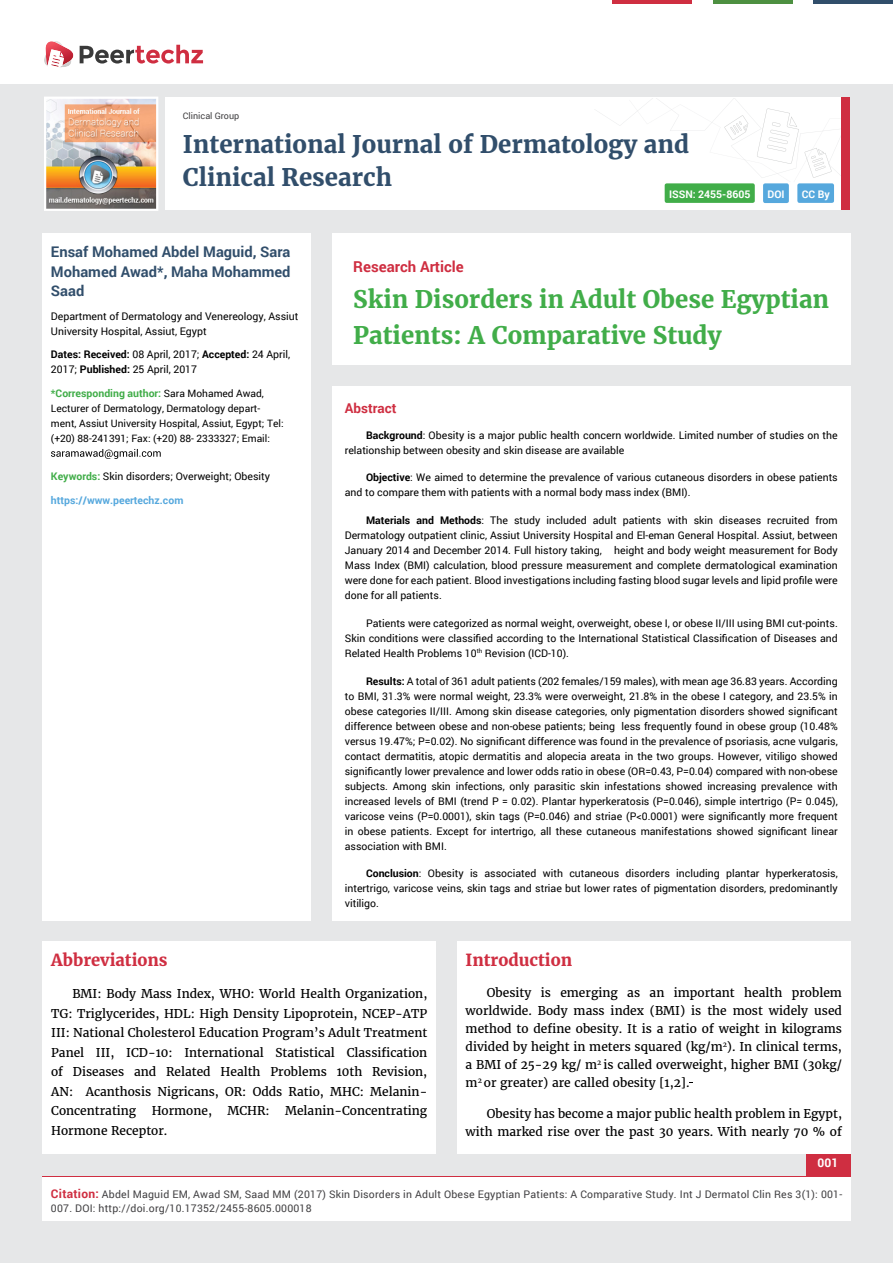
<style>
.page{position:relative;width:893px;height:1263px;background:#e6e7e8}
.page>*{position:absolute;margin:0;border:0;box-sizing:border-box;transform-origin:0 0}
.t1{font:700 24px/36px "Merriweather";color:#41ad49}
.t2{font:700 24px/33px "Merriweather";color:#314e6b}
.t3{font:700 16.5px "Merriweather";color:#cf2e41}
.t4{font:700 15px "Roboto";color:#cf2e41}
.t5{font:700 14.7px/19.5px "Roboto";color:#314e6b;text-align:justify}
.t6{font:700 13.5px "Roboto";color:#cf2e41}
.t7{font:12px/19.5px "Merriweather";color:#000;text-align:justify}
.t8{font:700 12px "Roboto";color:#fff}
.t9{font:10.5px/15px "Roboto";color:#000}
.t10{font:10.5px/13.5px "Roboto";letter-spacing:.02em;color:#414042}
.t11{font:700 10.5px "Roboto";color:#41ad49}
.t12{font:700 10.5px "Roboto";color:#56a8dd}
.t13{font:700 10.5px "Roboto";color:#fff}
.t14{font:10.2px/15px "Roboto";color:#000}
.t15{font:9px "Roboto";color:#414042}
.s1{font-weight:700}
.s2{font-weight:400;font-size:10.2px;color:#000}
.s3{font-weight:700;color:#41ad49}
.s4{font-weight:700;font-size:12px;color:#cf2e41}
</style>
<div class="page">
<div style="left:165px;top:98px;width:684px;height:112px;background:#fff"></div>
<svg style="left:596px;top:99px;width:245px;height:79px"></svg>
<div style="left:841px;top:98px;width:8px;height:112px;background:#cf2e41"></div>
<img style="left:44px;top:97px;width:114px;height:114px">
<div style="left:0;top:0;width:893px;height:83px;background:#fff"></div>
<svg style="left:44px;top:41px;width:159px;height:27px"></svg>
<div style="left:665px;top:183px;width:90px;height:20px;background:#41ad49;border-radius:2px"></div>
<div style="left:763px;top:183px;width:26px;height:20px;background:#56a8dd;border-radius:2px"></div>
<div style="left:797px;top:183px;width:37px;height:20px;background:#56a8dd;border-radius:2px"></div>
<hr style="left:713px;top:0;width:79px;height:3px;background:#4d9041">
<hr style="left:612px;top:0;width:80px;height:3px;background:#cf2e41">
<hr style="left:813px;top:0;width:80px;height:3px;background:#314e6b">
<div style="left:806px;top:1154px;width:44px;height:51px;background:#cf2e41"></div>
<div style="left:42px;top:1177px;width:809px;height:43px;background:#fff"></div>
<div style="left:332px;top:386px;width:518px;height:534px;background:#fff"></div>
<div style="left:332px;top:233px;width:518px;height:132px;background:#fff"></div>
<div style="left:42px;top:233px;width:269px;height:687px;background:#fff"></div>
<svg style="left:51px;top:449px;width:110px;height:10px"></svg>
<div style="left:43px;top:941px;width:393px;height:213px;background:#fff"></div>
<div style="left:457px;top:941px;width:393px;height:213px;background:#fff"></div>
<p class="t15" style="left:183px;top:110px;width:58px">Clinical Group</p>
<h1 class="t2" style="left:183px;top:128px;width:508px">International Journal of Dermatology and<br>Clinical Research</h1>
<p class="t13" style="left:669px;top:187px;width:83px">ISSN: 2455-8605</p>
<p class="t13" style="left:767px;top:187px;width:19px">DOI</p>
<p class="t13" style="left:802px;top:187px;width:29px">CC By</p>
<h3 class="t5" style="left:51px;top:242px;width:241px">Ensaf Mohamed Abdel Maguid, Sara Mohamed Awad*, Maha Mohammed Saad</h3>
<p class="t9" style="left:51px;top:308px;width:249px">Department of Dermatology and Venereology, Assiut<br>University Hospital, Assiut, Egypt</p>
<p class="t9" style="left:51px;top:347px;width:241px"><span class="s1">Dates: Received:</span> 08 April, 2017; <span class="s1">Accepted:</span> 24 April,<br>2017; <span class="s1">Published:</span> 25 April, 2017</p>
<p class="t11" style="left:51px;top:386px;width:214px">*Corresponding author: <span class="s2">Sara Mohamed Awad,</span></p>
<p class="t14" style="left:51px;top:400px;width:234px">Lecturer of Dermatology, Dermatology depart&shy;ment, Assiut University Hospital, Assiut, Egypt; Tel: (+20) 88-241391; Fax: (+20) 88- 2333327; Email:</p>
<p class="t9" style="left:51px;top:469px;width:221px"><span class="s3">Keywords:</span> Skin disorders; Overweight; Obesity</p>
<p class="t12" style="left:51px;top:493px;width:134px">https://www.peertechz.com</p>
<h3 class="t4" style="left:353px;top:256px;width:112px">Research Article</h3>
<h1 class="t1" style="left:353px;top:281px;width:477px">Skin Disorders in Adult Obese Egyptian<br>Patients: A Comparative Study</h1>
<p class="t6" style="left:345px;top:399px;width:53px">Abstract</p>
<p class="t9" style="left:345px;top:427px;width:494px;text-indent:21px"><span class="s1">Background</span>: Obesity is a major public health concern worldwide. Limited number of studies on the relationship between obesity and skin disease are available</p>
<p class="t9" style="left:345px;top:470px;width:494px;text-indent:21px"><span class="s1">Objective</span>: We aimed to determine the prevalence of various cutaneous disorders in obese patients and to compare them with patients with a normal body mass index (BMI).</p>
<p class="t9" style="left:345px;top:512px;width:494px;text-align:justify;text-indent:21px"><span class="s1">Materials and Methods</span>: The study included adult patients with skin diseases recruited from Dermatology outpatient clinic, Assiut University Hospital and El-eman General Hospital. Assiut, between January 2014 and December 2014. Full history taking, height and body weight measurement for Body Mass Index (BMI) calculation, blood pressure measurement and complete dermatological examination were done for each patient. Blood investigations including fasting blood sugar levels and lipid profile were done for all patients.</p>
<p class="t9" style="left:345px;top:615px;width:494px;text-align:justify;text-indent:21px">Patients were categorized as normal weight, overweight, obese I, or obese II/III using BMI cut-points.<br>Skin conditions were classified according to the International Statistical Classification of Diseases and Related Health Problems 10<sup>th</sup> Revision (ICD-10).</p>
<p class="t9" style="left:345px;top:673px;width:494px;text-align:justify;text-indent:21px"><span class="s1">Results:</span> A total of 361 adult patients (202 females/159 males), with mean age 36.83 years. According to BMI, 31.3% were normal weight, 23.3% were overweight, 21.8% in the obese I category, and 23.5% in obese categories II/III. Among skin disease categories, only pigmentation disorders showed significant difference between obese and non-obese patients; being less frequently found in obese group (10.48% versus 19.47%; P=0.02). No significant difference was found in the prevalence of psoriasis, acne vulgaris, contact dermatitis, atopic dermatitis and alopecia areata in the two groups. However, vitiligo showed significantly lower prevalence and lower odds ratio in obese (OR=0.43, P=0.04) compared with non-obese subjects. Among skin infections, only parasitic skin infestations showed increasing prevalence with increased levels of BMI (trend P = 0.02). Plantar hyperkeratosis (P=0.046), simple intertrigo (P= 0.045), varicose veins (P=0.0001), skin tags (P=0.046) and striae (P&lt;0.0001) were significantly more frequent in obese patients. Except for intertrigo, all these cutaneous manifestations showed significant linear association with BMI.</p>
<p class="t9" style="left:345px;top:866px;width:494px;text-align:justify;text-indent:21px"><span class="s1">Conclusion</span>: Obesity is associated with cutaneous disorders including plantar hyperkeratosis, intertrigo, varicose veins, skin tags and striae but lower rates of pigmentation disorders, predominantly vitiligo.</p>
<h2 class="t3" style="left:51px;top:950px;width:118px">Abbreviations</h2>
<p class="t7" style="left:51px;top:984px;width:378px;text-indent:21px">BMI: Body Mass Index, WHO: World Health Organization, TG: Triglycerides, HDL: High Density Lipoprotein, NCEP-ATP III: National Cholesterol Education Program’s Adult Treatment Panel III, ICD-10: International Statistical Classification of Diseases and Related Health Problems 10th Revision, AN: Acanthosis Nigricans, OR: Odds Ratio, MHC: Melanin-Concentrating</p>
<p class="t7" style="left:152px;top:1101px;width:62px">Hormone,</p>
<p class="t7" style="left:227px;top:1101px;width:44px">MCHR:</p>
<p class="t7" style="left:285px;top:1101px;width:144px">Melanin-Concentrating</p>
<p class="t7" style="left:51px;top:1121px;width:118px">Hormone Receptor.</p>
<h2 class="t3" style="left:466px;top:950px;width:108px">Introduction</h2>
<p class="t7" style="left:466px;top:984px;width:378px;line-height:18px;text-indent:21px">Obesity is emerging as an important health problem worldwide. Body mass index (BMI) is the most widely used method to define obesity. It is a ratio of weight in kilograms divided by height in meters squared (kg/m<sup>2</sup>). In clinical terms, a BMI of 25-29 kg/ m<sup>2</sup> is called overweight, higher BMI (30kg/ m<sup>2</sup> or greater) are called obesity [1,2].</p>
<p class="t7" style="left:466px;top:1104px;width:378px;line-height:18px;text-align:right">Obesity has become a major public health problem in Egypt, with marked rise over the past 30 years. With nearly 70 % of</p>
<p class="t8" style="left:817px;top:1154px;width:22px">001</p>
<p class="t10" style="left:51px;top:1188px;width:793px"><span class="s4">Citation:</span> Abdel Maguid EM, Awad SM, Saad MM (2017) Skin Disorders in Adult Obese Egyptian Patients: A Comparative Study. Int J Dermatol Clin Res 3(1): 001-<br>007. DOI: http://doi.org/10.17352/2455-8605.000018</p>
</div>
